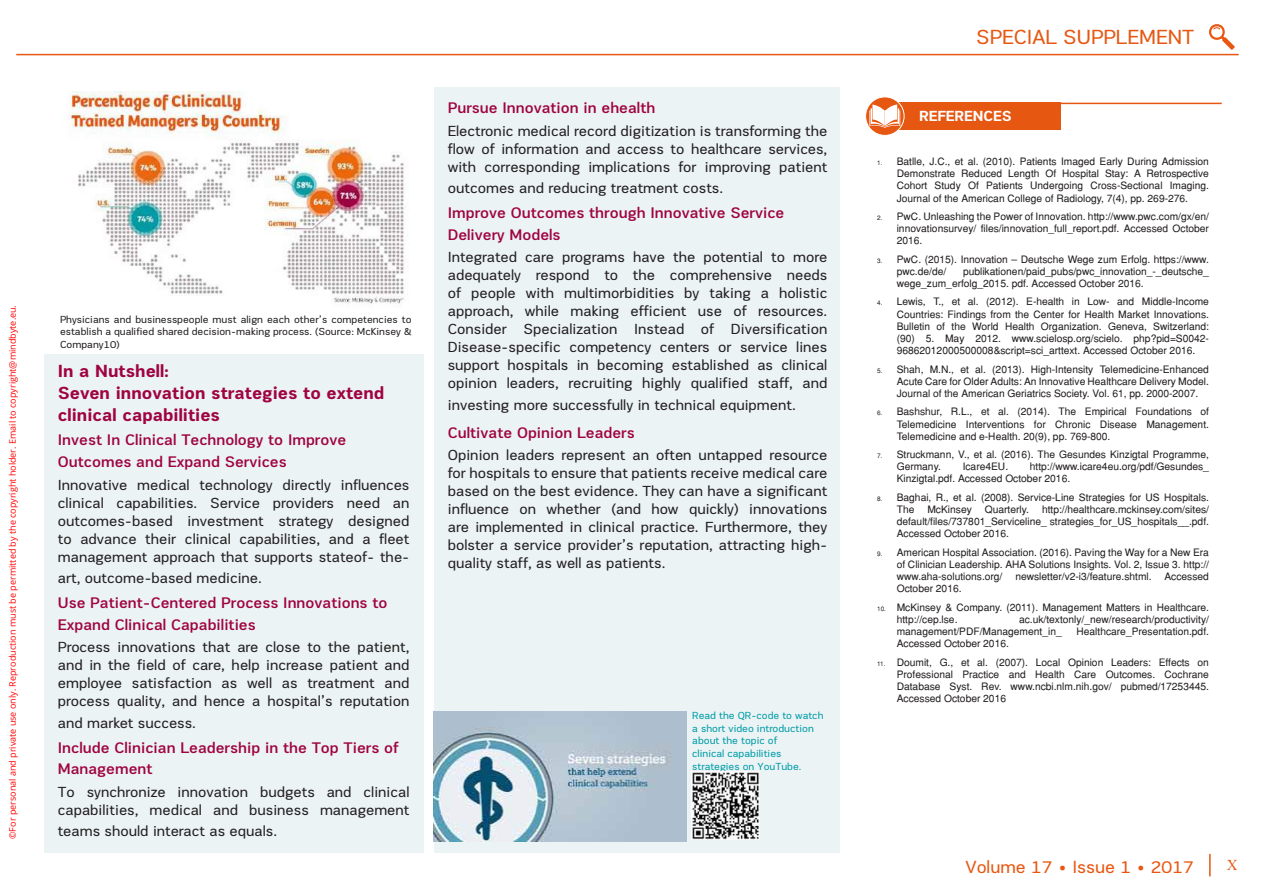
<style>
.page{position:relative;width:1263px;height:893px;background:#fff}
.page>*{position:absolute;margin:0;border:0;box-sizing:border-box;transform-origin:0 0}
.t1{font:21px "PRC Fidelity";color:#e65711}
.t2{font:700 18px/21.6px "PRC Fidelity";color:#9f0341}
.t3{font:18px "PRC Fidelity";color:#e85712}
.t4{font:500 15.75px/21.6px "PRC Fidelity";color:#9f0341}
.t5{font:15px/18px "PRC Fidelity";color:#231f20;text-align:justify}
.t6{font:700 15px "PRC Fidelity";color:#fff}
.t7{font:15px "Times New Roman";color:#e85712}
.t8{font:10.5px/12.6px "PRC Fidelity";color:#231f20;text-align:justify}
.t9{font:10.5px/12.6px "PRC Fidelity";color:#009ca6}
.t10{font:10.2px/12.3px "Helvetica";color:#231f20;text-align:justify}
.t11{font:9px "Open Sans";color:#f00}
.s1{font-size:6.3px}
</style>
<div class="page">
<div style="left:44px;top:354px;width:379px;height:499px;background:#ebf3f5"></div>
<div style="left:434px;top:87px;width:406px;height:766px;background:#ebf3f5"></div>
<img style="left:434px;top:712px;width:253px;height:129px">
<img style="left:691px;top:771px;width:68px;height:68px">
<img style="left:70px;top:91px;width:338px;height:213px">
<hr style="left:16px;top:54px;width:1223px;height:1px;background:#e65711">
<svg style="left:1209px;top:854px;width:1px;height:22px"></svg>
<div style="left:898px;top:103px;width:162px;height:27px;background:#e65711"></div>
<svg style="left:866px;top:97px;width:38px;height:38px"></svg>
<div style="left:865px;top:97px;width:39px;height:39px;border:1px solid #fff;border-radius:50%"></div>
<svg style="left:869px;top:105px;width:31px;height:23px"></svg>
<hr style="left:1053px;top:103px;width:169px;height:1px;background:#e65711">
<svg style="left:1209px;top:24px;width:26px;height:26px"></svg>
<p class="t11" style="left:6px;top:839px;width:535px;rotate:-90deg">©For personal and private use only. Reproduction must be permitted by the copyright holder. Email to copyright@mindbyte.eu.</p>
<p class="t8" style="left:60px;top:313px;width:353px">Physicians and businesspeople must align each other’s competencies to establish a qualified shared decision-making process. (Source: McKinsey &amp; Company10)</p>
<h2 class="t2" style="left:58px;top:360px;width:328px">In a Nutshell:<br>Seven innovation strategies to extend clinical capabilities</h2>
<h3 class="t4" style="left:58px;top:429px;width:290px">Invest In Clinical Technology to Improve<br>Outcomes and Expand Services</h3>
<p class="t5" style="left:58px;top:475px;width:353px">Innovative medical technology directly influences clinical capabilities. Service providers need an outcomes-based investment strategy designed to advance their clinical capabilities, and a fleet management approach that supports stateof- the-</p>
<h3 class="t5" style="left:58px;top:569px;width:206px">art, outcome-based medicine.</h3>
<h3 class="t4" style="left:58px;top:592px;width:331px">Use Patient-Centered Process Innovations to<br>Expand Clinical Capabilities</h3>
<h3 class="t5" style="left:58px;top:638px;width:353px">Process innovations that are close to the patient, and in the field of care, help increase patient and employee satisfaction as well as treatment and process quality, and hence a hospital’s reputation</h3>
<h3 class="t5" style="left:58px;top:714px;width:140px">and market success.</h3>
<h3 class="t4" style="left:58px;top:736px;width:342px">Include Clinician Leadership in the Top Tiers of<br>Management</h3>
<h3 class="t5" style="left:58px;top:783px;width:353px">To synchronize innovation budgets and clinical capabilities, medical and business management</h3>
<h3 class="t5" style="left:58px;top:822px;width:221px">teams should interact as equals.</h3>
<h3 class="t4" style="left:448px;top:97px;width:209px">Pursue Innovation in ehealth</h3>
<h3 class="t5" style="left:448px;top:122px;width:381px">Electronic medical record digitization is transforming the flow of information and access to healthcare services, with corresponding implications for improving patient</h3>
<h3 class="t5" style="left:448px;top:179px;width:277px">outcomes and reducing treatment costs.</h3>
<h3 class="t4" style="left:448px;top:202px;width:338px">Improve Outcomes through Innovative Service<br>Delivery Models</h3>
<p class="t5" style="left:448px;top:248px;width:381px">Integrated care programs have the potential to more adequately respond to the comprehensive needs of people with multimorbidities by taking a holistic approach, while making efficient use of resources.<br>Consider Specialization Instead of Diversification Disease-specific competency centers or service lines support hospitals in becoming established as clinical opinion leaders, recruiting highly qualified staff, and</p>
<h3 class="t5" style="left:448px;top:396px;width:349px">investing more successfully in technical equipment.</h3>
<h3 class="t4" style="left:448px;top:421px;width:189px">Cultivate Opinion Leaders</h3>
<p class="t5" style="left:448px;top:446px;width:381px">Opinion leaders represent an often untapped resource for hospitals to ensure that patients receive medical care based on the best evidence. They can have a significant influence on whether (and how quickly) innovations are implemented in clinical practice. Furthermore, they bolster a service provider’s reputation, attracting high&shy;quality staff, as well as patients.</p>
<p class="t9" style="left:692px;top:709px;width:133px">Read the QR-code to watch a short video introduction about the topic of<br>clinical capabilities strategies on YouTube.</p>
<h1 class="t1" style="left:976px;top:25px;width:220px">SPECIAL SUPPLEMENT</h1>
<h3 class="t6" style="left:919px;top:107px;width:94px">REFERENCES</h3>
<p class="t10" style="left:897px;top:155px;width:314px;text-indent:-20px"><span class="s1">1.</span> Batlle, J.C., et al. (2010). Patients Imaged Early During Admission Demonstrate Reduced Length Of Hospital Stay: A Retrospective Cohort Study Of Patients Undergoing Cross-Sectional Imaging.<br>Journal of the American College of Radiology, 7(4), pp. 269-276.</p>
<p class="t10" style="left:897px;top:210px;width:314px;text-indent:-20px"><span class="s1">2.</span> PwC. Unleashing the Power of Innovation. http://www.pwc.com/gx/en/ innovationsurvey/ files/innovation_full_report.pdf. Accessed October 2016.</p>
<p class="t10" style="left:897px;top:253px;width:314px;text-indent:-20px"><span class="s1">3.</span> PwC. (2015). Innovation – Deutsche Wege zum Erfolg. https://www. pwc.de/de/</p>
<p class="t10" style="left:897px;top:265px;width:314px;text-indent:66px">publikationen/paid_pubs/pwc_innovation_-_deutsche_ wege_zum_erfolg_2015. pdf. Accessed October 2016.</p>
<p class="t10" style="left:897px;top:295px;width:314px;text-indent:-20px"><span class="s1">4.</span> Lewis, T., et al. (2012). E-health in Low- and Middle-Income Countries: Findings from the Center for Health Market Innovations.<br>Bulletin of the World Health Organization. Geneva, Switzerland: (90) 5. May 2012. www.scielosp.org/scielo. php?pid=S0042- 96862012000500008&amp;script=sci_arttext. Accessed October 2016.</p>
<p class="t10" style="left:897px;top:363px;width:314px;text-indent:-20px"><span class="s1">5.</span> Shah, M.N., et al. (2013). High-Intensity Telemedicine-Enhanced Acute Care for Older Adults: An Innovative Healthcare Delivery Model.<br>Journal of the American Geriatrics Society. Vol. 61, pp. 2000-2007.</p>
<p class="t10" style="left:897px;top:405px;width:314px;text-indent:-20px"><span class="s1">6.</span> Bashshur, R.L., et al. (2014). The Empirical Foundations of Telemedicine Interventions for Chronic Disease Management.<br>Telemedicine and e-Health. 20(9), pp. 769-800.</p>
<p class="t10" style="left:897px;top:448px;width:314px;text-indent:-20px"><span class="s1">7.</span> Struckmann, V., et al. (2016). The Gesundes Kinzigtal Programme,<br>Germany.</p>
<p class="t10" style="left:897px;top:460px;width:314px;text-indent:133px">http://www.icare4eu.org/pdf/Gesundes_<br>Kinzigtal.pdf. Accessed October 2016.</p>
<p class="t10" style="left:897px;top:491px;width:314px;text-indent:-20px"><span class="s1">8.</span> Baghai, R., et al. (2008). Service-Line Strategies for US Hospitals.<br>The</p>
<p class="t10" style="left:963px;top:460px;width:47px">Icare4EU.</p>
<p class="t10" style="left:927px;top:503px;width:46px">McKinsey</p>
<p class="t10" style="left:985px;top:503px;width:46px">Quarterly.</p>
<p class="t10" style="left:897px;top:503px;width:314px;text-indent:145px">http://healthcare.mckinsey.com/sites/ default/files/737801_Serviceline_ strategies_for_US_hospitals__.pdf.<br>Accessed October 2016.</p>
<p class="t10" style="left:897px;top:546px;width:314px;text-indent:-20px"><span class="s1">9.</span> American Hospital Association. (2016). Paving the Way for a New Era of Clinician Leadership. AHA Solutions Insights. Vol. 2, Issue 3. http:// www.aha-solutions.org/</p>
<p class="t10" style="left:1015px;top:570px;width:138px">newsletter/v2-i3/feature.shtml.</p>
<p class="t10" style="left:1164px;top:570px;width:46px">Accessed</p>
<p class="t10" style="left:897px;top:582px;width:66px">October 2016.</p>
<p class="t10" style="left:897px;top:601px;width:314px;text-indent:-20px"><span class="s1">10.</span> McKinsey &amp; Company. (2011). Management Matters in Healthcare. http://cep.lse.</p>
<p class="t10" style="left:897px;top:613px;width:314px;text-indent:122px">ac.uk/textonly/_new/research/productivity/ management/PDF/Management_in_</p>
<p class="t10" style="left:1076px;top:625px;width:134px">Healthcare_Presentation.pdf.</p>
<p class="t10" style="left:897px;top:637px;width:114px">Accessed October 2016.</p>
<p class="t10" style="left:897px;top:656px;width:314px;text-indent:-20px"><span class="s1">11.</span> Doumit, G., et al. (2007). Local Opinion Leaders: Effects on Professional Practice and Health Care Outcomes. Cochrane Database Syst. Rev. www.ncbi.nlm.nih.gov/ pubmed/17253445.<br>Accessed October 2016</p>
<h2 class="t3" style="left:965px;top:856px;width:230px">Volume 17 • Issue 1 • 2017</h2>
<h3 class="t7" style="left:1227px;top:855px;width:12px">X</h3>
</div>
